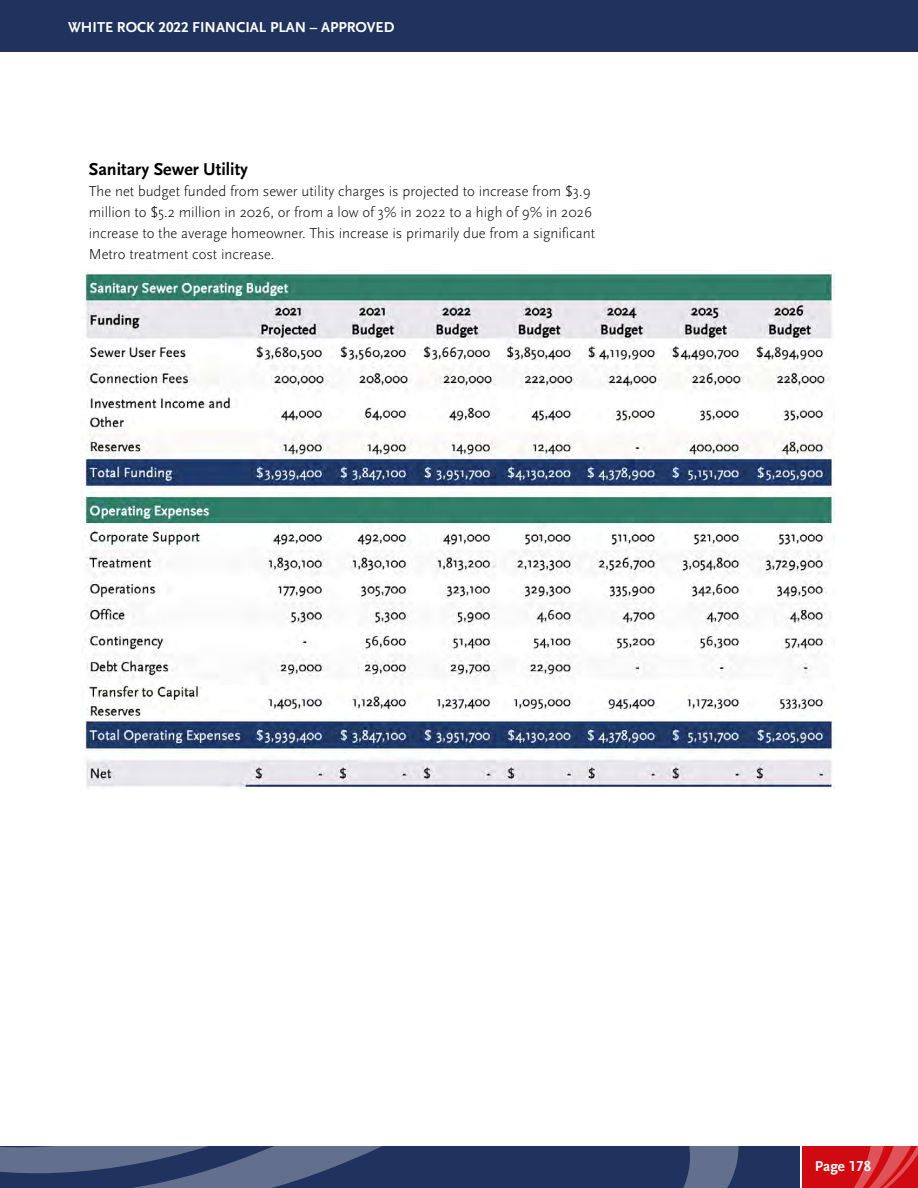
<style>
.page{position:relative;width:918px;height:1188px;background:#fff}
.page>*{position:absolute;margin:0;border:0;box-sizing:border-box;transform-origin:0 0}
.t1{font:18px "Scala Sans Bold LF";color:#000}
.t2{font:300 15px/21px "Scala Sans";color:#000}
.t3{font:15px "Scala Sans Bold LF";color:#fff}
</style>
<div class="page">
<img style="left:82px;top:270px;width:752px;height:519px">
<div style="left:0;top:0;width:918px;height:51px;background:#20335e"></div>
<svg style="left:0;top:1147px;width:918px;height:41px;background:#4a4365"></svg>
<p class="t3" style="left:68px;top:19px;width:328px">WHITE ROCK 2022 FINANCIAL PLAN – APPROVED</p>
<p class="t1" style="left:89px;top:160px;width:161px">Sanitary Sewer Utility</p>
<p class="t2" style="left:89px;top:181px;width:508px">The net budget funded from sewer utility charges is projected to increase from $3.9 million to $5.2 million in 2026, or from a low of 3% in 2022 to a high of 9% in 2026 increase to the average homeowner. This increase is primarily due from a significant Metro treatment cost increase.</p>
<p class="t3" style="left:815px;top:1158px;width:58px">Page 178</p>
</div>
